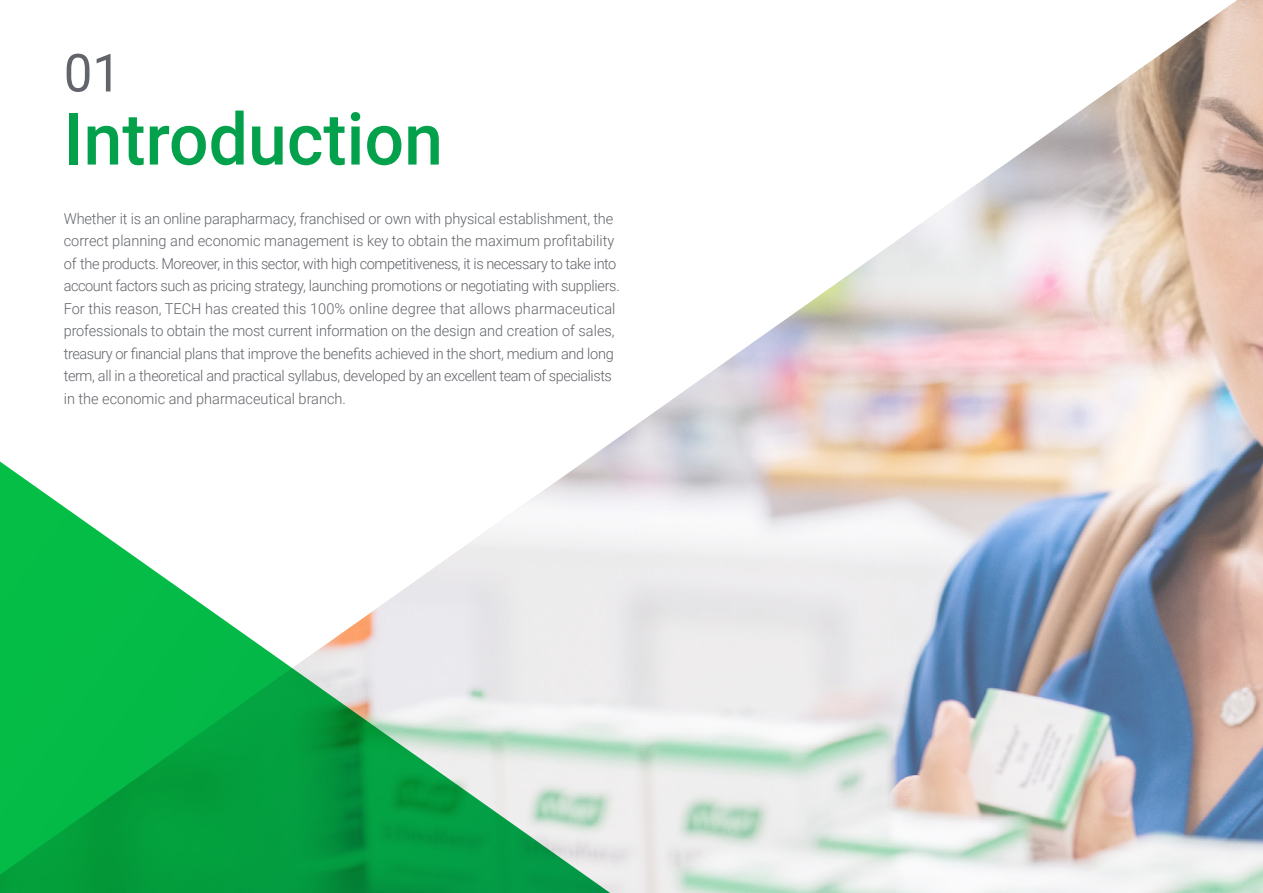
<style>
.page{position:relative;width:1263px;height:893px;background:#fff}
.page>*{position:absolute;margin:0;border:0;box-sizing:border-box;transform-origin:0 0}
.t1{font:500 72px "Roboto";color:#04a14d}
.t2{font:52.5px "Roboto";color:#61646a}
.t3{font:300 15px/22.5px "Roboto";letter-spacing:-.01em;color:#61646a}
</style>
<div class="page">
<img style="left:607px;top:0;width:656px;height:893px">
<svg style="left:0;top:446px;width:640px;height:447px"></svg>
<h2 class="t2" style="left:64px;top:36px;width:59px">01</h2>
<h1 class="t1" style="left:64px;top:89px;width:381px">Introduction</h1>
<p class="t3" style="left:64px;top:207px;width:557px">Whether it is an online parapharmacy, franchised or own with physical establishment, the correct planning and economic management is key to obtain the maximum profitability of the products. Moreover, in this sector, with high competitiveness, it is necessary to take into account factors such as pricing strategy, launching promotions or negotiating with suppliers.<br>For this reason, TECH has created this 100% online degree that allows pharmaceutical professionals to obtain the most current information on the design and creation of sales, treasury or financial plans that improve the benefits achieved in the short, medium and long term, all in a theoretical and practical syllabus, developed by an excellent team of specialists in the economic and pharmaceutical branch.</p>
</div>
